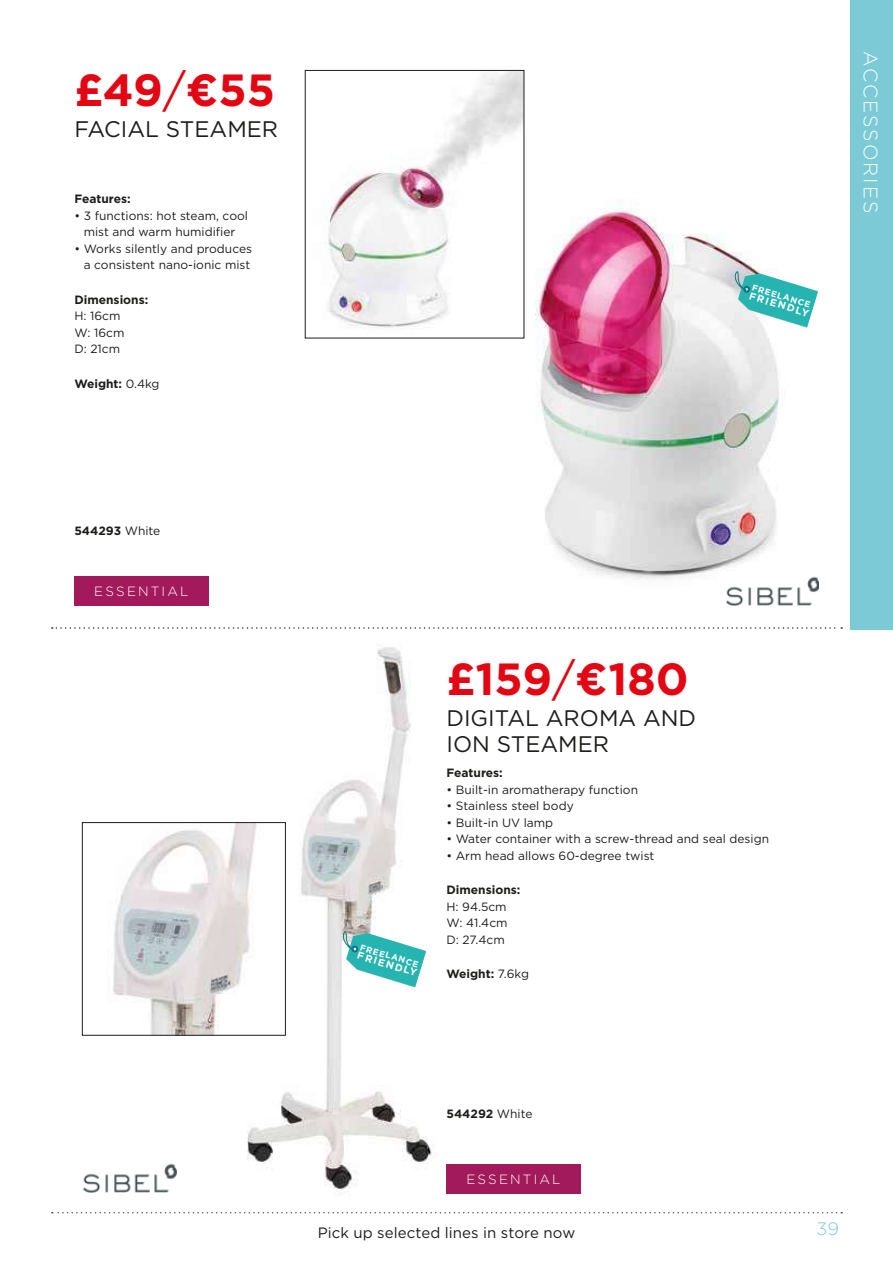
<style>
.page{position:relative;width:893px;height:1263px;background:#fff}
.page>*{position:absolute;margin:0;border:0;box-sizing:border-box;transform-origin:0 0}
.t1{font:700 45px "Gotham";color:#e30613}
.t2{font:22.5px/25.5px "Gotham";color:#1d1d1b}
.t3{font:300 19.5px "Gotham";letter-spacing:.095em;color:#fff}
.t4{font:300 18px "Gotham";color:#7dcad7}
.t5{font:15px "Gotham";letter-spacing:.005em;color:#1d1d1b}
.t6{font:300 13.35px "Gotham";letter-spacing:.16em;color:#fff}
.t7{font:12px/16.5px "Gotham";color:#1d1d1b;text-align:center}
.t8{font:700 12px "Gotham";color:#1d1d1b}
.t9{font:700 10.2px "Gotham";color:#fff}
.t10{font:700 8.55px "Gotham";color:#fff}
.s1{font-weight:400}
</style>
<div class="page">
<svg style="left:52px;top:1212px;width:790px;height:1px"></svg>
<img style="left:467px;top:182px;width:312px;height:397px">
<img style="left:716px;top:571px;width:103px;height:35px">
<img style="left:82px;top:1163px;width:94px;height:30px">
<img style="left:113px;top:829px;width:108px;height:204px">
<div style="left:82px;top:822px;width:204px;height:213px;border:1px solid #1d1d1b"></div>
<img style="left:328px;top:72px;width:194px;height:264px">
<img style="left:221px;top:647px;width:235px;height:547px">
<svg style="left:341px;top:928px;width:85px;height:60px"></svg>
<svg style="left:52px;top:627px;width:790px;height:2px"></svg>
<div style="left:74px;top:576px;width:135px;height:30px;background:#a21a5b"></div>
<div style="left:446px;top:1164px;width:135px;height:29px;background:#a21a5b"></div>
<svg style="left:733px;top:268px;width:85px;height:60px"></svg>
<div style="left:850px;top:0;width:43px;height:629px;background:#7dcad7"></div>
<h1 class="t1" style="left:74px;top:60px;width:202px">£49<span class="s1">/</span>€55</h1>
<h2 class="t2" style="left:74px;top:116px;width:205px">FACIAL STEAMER</h2>
<p class="t8" style="left:74px;top:191px;width:58px">Features:</p>
<p class="t7" style="left:74px;top:207px;width:175px">• 3 functions: hot steam, cool mist and warm humidifier</p>
<p class="t7" style="left:74px;top:240px;width:179px;text-align:right">• Works silently and produces a consistent nano-ionic mist</p>
<p class="t8" style="left:74px;top:291px;width:75px">Dimensions:</p>
<p class="t7" style="left:74px;top:307px;width:52px;text-align:left">H: 16cm<br>W: 16cm<br>D: 21cm</p>
<p class="t8" style="left:74px;top:375px;width:87px">Weight: <span class="s1">0.4kg</span></p>
<p class="t10" style="left:754px;top:282px;width:62px;rotate:17deg">FREELANCE</p>
<p class="t9" style="left:752px;top:289px;width:63px;rotate:17deg">FRIENDLY</p>
<h3 class="t3" style="left:883px;top:51px;width:164px;rotate:90deg">ACCESSORIES</h3>
<p class="t8" style="left:74px;top:523px;width:87px">544293 <span class="s1">White</span></p>
<p class="t6" style="left:94px;top:583px;width:96px">ESSENTIAL</p>
<p class="t10" style="left:362px;top:941px;width:62px;rotate:17deg">FREELANCE</p>
<p class="t9" style="left:360px;top:948px;width:63px;rotate:17deg">FRIENDLY</p>
<h1 class="t1" style="left:446px;top:649px;width:244px">£159<span class="s1">/</span>€180</h1>
<h2 class="t2" style="left:446px;top:705px;width:251px">DIGITAL AROMA AND<br>ION STEAMER</h2>
<p class="t8" style="left:446px;top:765px;width:58px">Features:</p>
<p class="t7" style="left:446px;top:781px;width:193px">• Built-in aromatherapy function</p>
<p class="t7" style="left:446px;top:797px;width:129px">• Stainless steel body</p>
<p class="t7" style="left:446px;top:814px;width:108px">• Built-in UV lamp</p>
<p class="t7" style="left:446px;top:830px;width:324px">• Water container with a screw-thread and seal design</p>
<p class="t7" style="left:446px;top:847px;width:209px">• Arm head allows 60-degree twist</p>
<p class="t8" style="left:446px;top:882px;width:75px">Dimensions:</p>
<p class="t7" style="left:446px;top:898px;width:63px;text-align:justify">H: 94.5cm W: 41.4cm D: 27.4cm</p>
<p class="t8" style="left:446px;top:966px;width:84px">Weight: <span class="s1">7.6kg</span></p>
<p class="t8" style="left:446px;top:1106px;width:87px">544292 <span class="s1">White</span></p>
<p class="t6" style="left:466px;top:1171px;width:96px">ESSENTIAL</p>
<p class="t5" style="left:318px;top:1223px;width:259px">Pick up selected lines in store now</p>
<h3 class="t4" style="left:816px;top:1217px;width:24px">39</h3>
</div>
